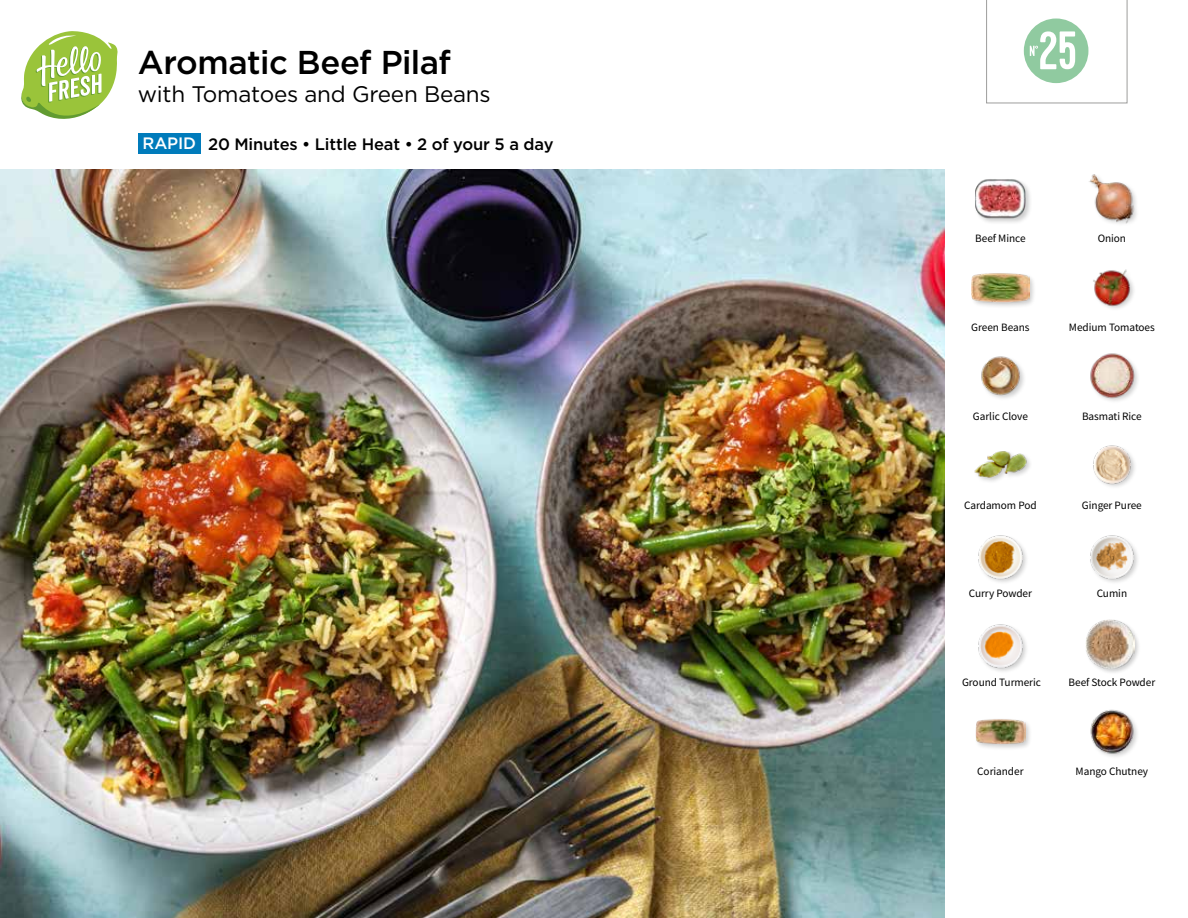
<style>
.page{position:relative;width:1188px;height:918px;background:#fff}
.page>*{position:absolute;margin:0;border:0;box-sizing:border-box;transform-origin:0 0}
.t1{font:54px "Kapra";color:#fff}
.t2{font:500 33px "Gotham";letter-spacing:-.02em;color:#000}
.t3{font:22.5px "Gotham";letter-spacing:-.01em;color:#000}
.t4{font:500 16.5px "Gotham";letter-spacing:-.01em;color:#000}
.t5{font:500 16.5px "Gotham";letter-spacing:-.01em;color:#fff}
.t6{font:11.25px "Source Sans Pro";letter-spacing:-.005em;color:#000}
</style>
<div class="page">
<div style="left:138px;top:133px;width:62px;height:21px;background:#007bbb"></div>
<svg style="left:21px;top:31px;width:97px;height:88px"></svg>
<img style="left:0;top:170px;width:945px;height:748px">
<div style="left:974px;top:718px;width:58px;height:33px;background:#000;opacity:.2"></div>
<img style="left:975px;top:718px;width:51px;height:33px">
<img style="left:1090px;top:709px;width:47px;height:48px">
<img style="left:978px;top:535px;width:49px;height:48px">
<img style="left:978px;top:624px;width:49px;height:48px">
<div style="left:1085px;top:618px;width:56px;height:57px;background:#000;opacity:.2"></div>
<img style="left:1085px;top:619px;width:50px;height:50px">
<img style="left:1090px;top:535px;width:48px;height:48px">
<img style="left:981px;top:356px;width:43px;height:43px">
<img style="left:974px;top:451px;width:55px;height:31px">
<img style="left:1093px;top:445px;width:42px;height:42px">
<img style="left:1090px;top:353px;width:48px;height:48px">
<div style="left:974px;top:178px;width:59px;height:47px;background:#000;opacity:.2"></div>
<img style="left:975px;top:178px;width:51px;height:45px">
<div style="left:970px;top:271px;width:66px;height:39px;background:#000;opacity:.2"></div>
<img style="left:972px;top:271px;width:57px;height:39px">
<img style="left:1093px;top:269px;width:41px;height:40px">
<img style="left:1089px;top:174px;width:48px;height:50px">
<svg style="left:986px;top:0;width:141px;height:104px"></svg>
<h2 class="t2" style="left:138px;top:41px;width:315px">Aromatic Beef Pilaf</h2>
<h3 class="t3" style="left:138px;top:82px;width:355px">with Tomatoes and Green Beans</h3>
<h3 class="t5" style="left:143px;top:133px;width:55px">RAPID</h3>
<h3 class="t4" style="left:208px;top:133px;width:347px">20 Minutes • Little Heat • 2 of your 5 a day</h3>
<h1 class="t1" style="left:1039px;top:19px;width:40px">25</h1>
<p class="t6" style="left:975px;top:231px;width:52px">Beef Mince</p>
<p class="t6" style="left:1098px;top:231px;width:30px">Onion</p>
<p class="t6" style="left:971px;top:320px;width:60px">Green Beans</p>
<p class="t6" style="left:1069px;top:320px;width:87px">Medium Tomatoes</p>
<p class="t6" style="left:973px;top:409px;width:57px">Garlic Clove</p>
<p class="t6" style="left:1082px;top:409px;width:61px">Basmati Rice</p>
<p class="t6" style="left:964px;top:498px;width:74px">Cardamom Pod</p>
<p class="t6" style="left:1082px;top:498px;width:61px">Ginger Puree</p>
<p class="t6" style="left:969px;top:586px;width:65px">Curry Powder</p>
<p class="t6" style="left:1097px;top:586px;width:32px">Cumin</p>
<p class="t6" style="left:962px;top:675px;width:81px">Ground Turmeric</p>
<p class="t6" style="left:1069px;top:675px;width:88px">Beef Stock Powder</p>
<p class="t6" style="left:977px;top:764px;width:48px">Coriander</p>
<p class="t6" style="left:1076px;top:764px;width:74px">Mango Chutney</p>
</div>
